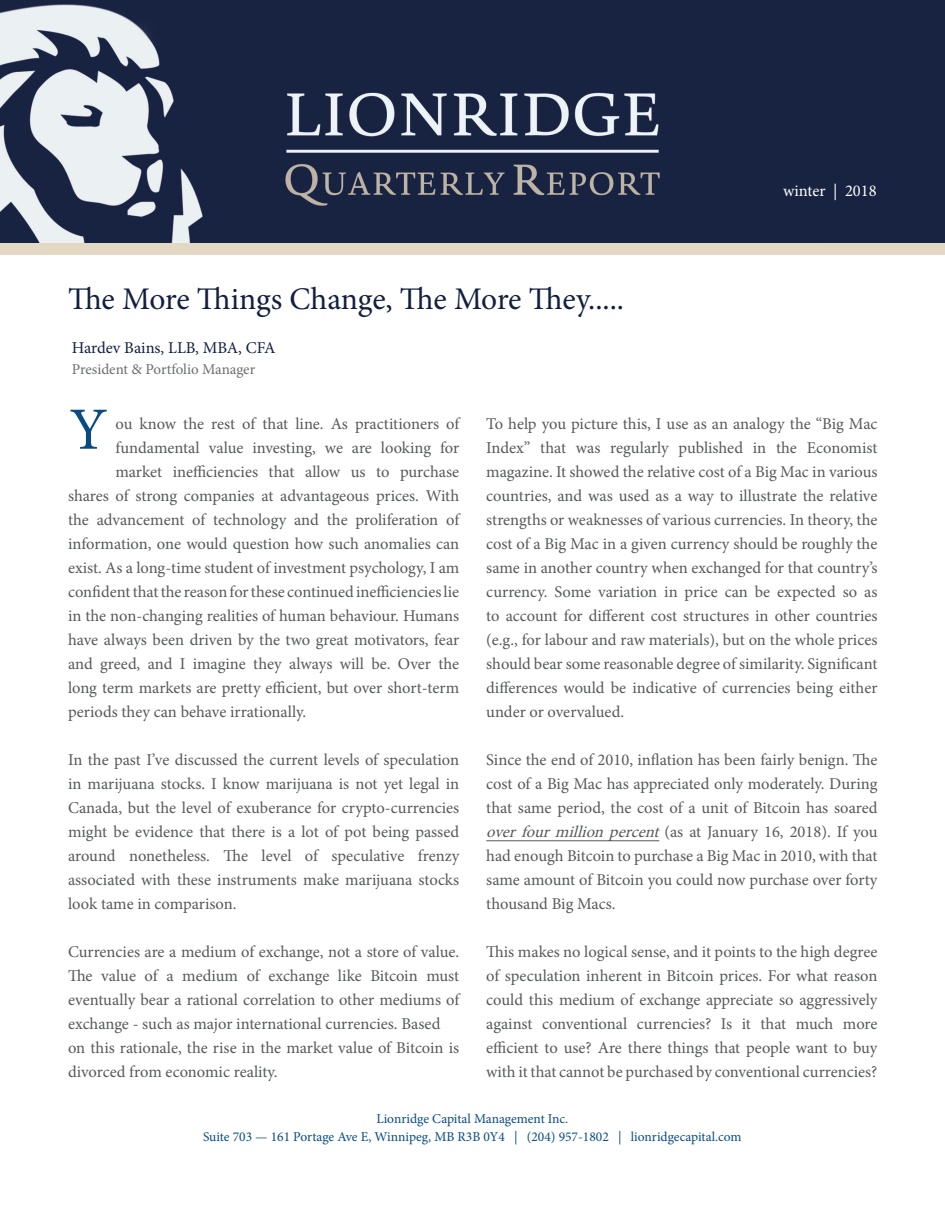
<style>
.page{position:relative;width:945px;height:1215px;background:#fff}
.page>*{position:absolute;margin:0;border:0;box-sizing:border-box;transform-origin:0 0}
.t1{font:60px "Minion Pro";color:#0a4a82}
.t2{font:31.5px "Minion Pro";letter-spacing:-.01em;color:#121f3f}
.t3{font:16.5px/24px "Minion Pro";letter-spacing:-.005em;color:#57585a;text-align:justify}
.t4{font:16.5px "Minion Pro";color:#121f3f}
.t5{font:16.5px "Minion Pro";color:#fff}
.t6{font:15px "Minion Pro";letter-spacing:-.005em;color:#6c6d70}
.t7{font:13.5px "Minion Pro";color:#084b83}
.s1{font-style:italic}
</style>
<div class="page">
<img style="left:0;top:0;width:945px;height:243px">
<div style="left:0;top:243px;width:945px;height:11px;background:#e3d8c4"></div>
<hr style="left:486px;top:840px;width:173px;height:1px;background:#57585a">
<p class="t2" style="left:68px;top:277px;width:558px">The More Things Change, The More They.....</p>
<p class="t4" style="left:72px;top:337px;width:205px">Hardev Bains, LLB, MBA, CFA</p>
<p class="t6" style="left:72px;top:359px;width:185px">President &amp; Portfolio Manager</p>
<p class="t5" style="left:783px;top:180px;width:95px">winter | 2018</p>
<p class="t1" style="left:70px;top:389px;width:40px">Y</p>
<p class="t3" style="left:486px;top:411px;width:393px">To help you picture this, I use as an analogy the “Big Mac Index” that was regularly published in the Economist magazine. It showed the relative cost of a Big Mac in various countries, and was used as a way to illustrate the relative strengths or weaknesses of various currencies. In theory, the cost of a Big Mac in a given currency should be roughly the same in another country when exchanged for that country’s currency. Some variation in price can be expected so as to account for different cost structures in other countries (e.g., for labour and raw materials), but on the whole prices should bear some reasonable degree of similarity. Significant differences would be indicative of currencies being either under or overvalued.</p>
<p class="t3" style="left:486px;top:747px;width:393px">Since the end of 2010, inflation has been fairly benign. The cost of a Big Mac has appreciated only moderately. During that same period, the cost of a unit of Bitcoin has soared <span class="s1">overfourmillionpercent</span>(as at January 16, 2018). If you had enough Bitcoin to purchase a Big Mac in 2010, with that same amount of Bitcoin you could now purchase over forty thousand Big Macs.</p>
<p class="t3" style="left:486px;top:939px;width:393px">This makes no logical sense, and it points to the high degree of speculation inherent in Bitcoin prices. For what reason could this medium of exchange appreciate so aggressively against conventional currencies? Is it that much more efficient to use? Are there things that people want to buy with it that cannot be purchased by conventional currencies?</p>
<p class="t7" style="left:376px;top:1110px;width:194px">Lionridge Capital Management Inc.</p>
<p class="t7" style="left:203px;top:1128px;width:540px">Suite 703 — 161 Portage Ave E, Winnipeg, MB R3B 0Y4 | (204) 957-1802 | lionridgecapital.com</p>
<p class="t3" style="left:115px;top:411px;width:345px">ou know the rest of that line. As practitioners of</p>
<p class="t3" style="left:115px;top:435px;width:345px">fundamental value investing, we are looking for</p>
<p class="t3" style="left:115px;top:459px;width:345px">market inefficiencies that allow us to purchase</p>
<p class="t3" style="left:68px;top:483px;width:393px">shares of strong companies at advantageous prices. With</p>
<p class="t3" style="left:68px;top:507px;width:393px">the advancement of technology and the proliferation of</p>
<p class="t3" style="left:68px;top:531px;width:393px">information, one would question how such anomalies can</p>
<p class="t3" style="left:68px;top:555px;width:393px">exist. As a long-time student of investment psychology, I am</p>
<p class="t3" style="left:68px;top:579px;width:393px">confident that the reason for these continued inefficiencies lie</p>
<p class="t3" style="left:68px;top:603px;width:393px">in the non-changing realities of human behaviour. Humans</p>
<p class="t3" style="left:68px;top:627px;width:393px">have always been driven by the two great motivators, fear</p>
<p class="t3" style="left:68px;top:651px;width:393px">and greed, and I imagine they always will be. Over the</p>
<p class="t3" style="left:68px;top:675px;width:393px">long term markets are pretty efficient, but over short-term</p>
<p class="t3" style="left:68px;top:699px;width:240px">periods they can behave irrationally.</p>
<p class="t3" style="left:68px;top:747px;width:393px">In the past I’ve discussed the current levels of speculation in marijuana stocks. I know marijuana is not yet legal in Canada, but the level of exuberance for crypto-currencies might be evidence that there is a lot of pot being passed around nonetheless. The level of speculative frenzy associated with these instruments make marijuana stocks look tame in comparison.</p>
<p class="t3" style="left:68px;top:939px;width:393px">Currencies are a medium of exchange, not a store of value.<br>The value of a medium of exchange like Bitcoin must eventually bear a rational correlation to other mediums of exchange - such as major international currencies. Based</p>
<p class="t3" style="left:68px;top:1035px;width:393px">on this rationale, the rise in the market value of Bitcoin is divorced from economic reality.</p>
</div>
